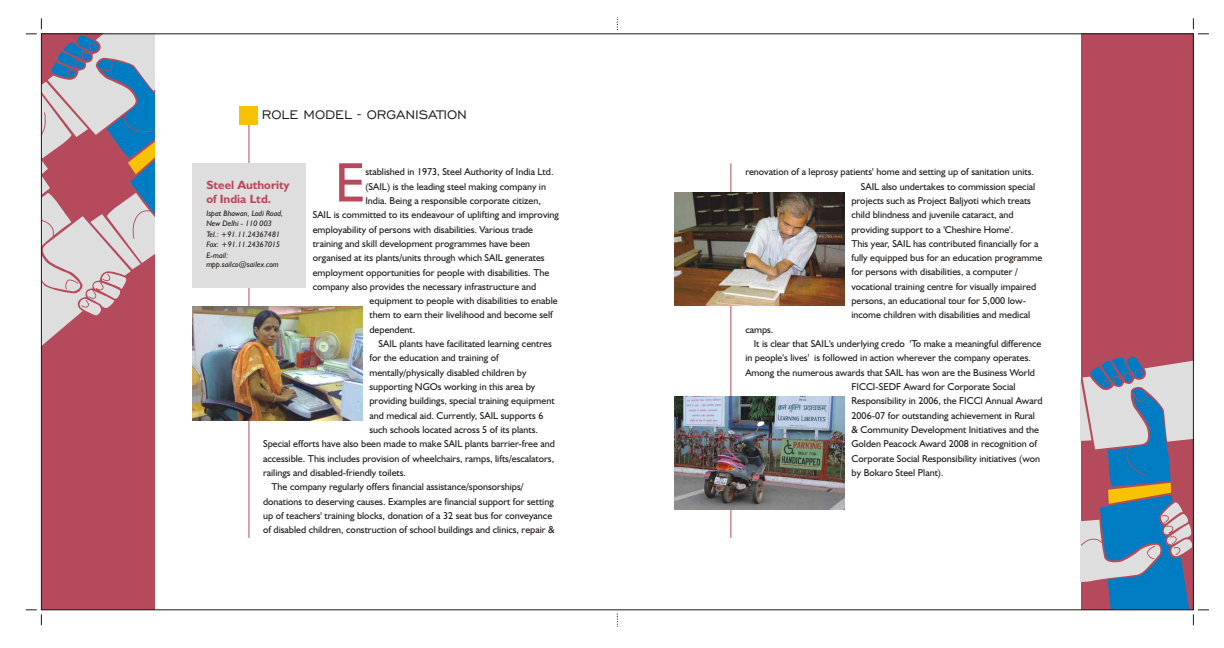
<style>
.page{position:relative;width:1224px;height:648px;background:#fff}
.page>*{position:absolute;margin:0;border:0;box-sizing:border-box;transform-origin:0 0}
.t1{font:55.9px "Humanst 521 BT";color:#b54a5c}
.t2{font:16px "Engravers Gothic BT";color:#1f1a17}
.t3{font:700 12px/14.4px "Humanst 521 BT";color:#b54a5c}
.t4{font:10px/14.3px "Humanst 521 BT";color:#1f1a17}
.t5{font:italic 8px/9.5px "Humanst 521 BT";color:#1f1a17}
</style>
<div class="page">
<div style="left:41px;top:34px;width:114px;height:576px;background:#b54a5c"></div>
<div style="left:1081px;top:34px;width:112px;height:576px;background:#b54a5c"></div>
<hr style="left:248px;top:121px;width:1px;height:417px;background:#b54a5c">
<div style="left:240px;top:106px;width:18px;height:18px;background:#f7c200"></div>
<div style="left:192px;top:163px;width:114px;height:125px;background:#dedede"></div>
<svg style="left:26px;top:18px;width:129px;height:329px"></svg>
<svg style="left:26px;top:610px;width:16px;height:15px"></svg>
<svg style="left:1193px;top:18px;width:16px;height:17px"></svg>
<svg style="left:1081px;top:356px;width:128px;height:269px"></svg>
<img style="left:192px;top:307px;width:170px;height:113px">
<hr style="left:730px;top:163px;width:1px;height:375px;background:#b54a5c">
<img style="left:674px;top:192px;width:170px;height:114px">
<img style="left:674px;top:396px;width:170px;height:114px">
<h2 class="t2" style="left:262px;top:107px;width:207px">ROLE MODEL - ORGANISATION</h2>
<p class="t1" style="left:335px;top:159px;width:32px">E</p>
<p class="t4" style="left:365px;top:166px;width:190px">stablished in 1973, Steel Authority of India Ltd.</p>
<h3 class="t3" style="left:206px;top:179px;width:85px">Steel Authority of India Ltd.</h3>
<p class="t5" style="left:206px;top:209px;width:78px">Ispat Bhawan, Lodi Road,<br>New Delhi - 110 003</p>
<p class="t5" style="left:206px;top:230px;width:75px">Tel.: +91.11.24367481</p>
<p class="t5" style="left:206px;top:240px;width:75px">Fax: +91.11.24367015</p>
<p class="t5" style="left:206px;top:251px;width:74px">E-mail: mpp.sailco@sailex.com</p>
<p class="t4" style="left:365px;top:180px;width:182px">(SAIL) is the leading steel making company in</p>
<p class="t4" style="left:365px;top:194px;width:177px">India. Being a responsible corporate citizen,</p>
<p class="t4" style="left:313px;top:209px;width:248px">SAIL is committed to its endeavour of uplifting and improving</p>
<p class="t4" style="left:313px;top:223px;width:222px">employability of persons with disabilities. Various trade</p>
<p class="t4" style="left:313px;top:237px;width:219px">training and skill development programmes have been</p>
<p class="t4" style="left:313px;top:251px;width:233px">organised at its plants/units through which SAIL generates</p>
<p class="t4" style="left:313px;top:266px;width:238px">employment opportunities for people with disabilities. The</p>
<p class="t4" style="left:313px;top:280px;width:225px">company also provides the necessary infrastructure and</p>
<p class="t4" style="left:369px;top:294px;width:190px">equipment to people with disabilities to enable</p>
<p class="t4" style="left:369px;top:309px;width:185px">them to earn their livelihood and become self</p>
<p class="t4" style="left:369px;top:323px;width:47px">dependent.</p>
<p class="t4" style="left:379px;top:337px;width:175px">SAIL plants have facilitated learning centres</p>
<p class="t4" style="left:369px;top:352px;width:131px">for the education and training of</p>
<p class="t4" style="left:369px;top:366px;width:159px">mentally/physically disabled children by</p>
<p class="t4" style="left:369px;top:380px;width:167px">supporting NGOs working in this area by</p>
<p class="t4" style="left:369px;top:395px;width:187px">providing buildings, special training equipment</p>
<p class="t4" style="left:369px;top:409px;width:176px">and medical aid. Currently, SAIL supports 6</p>
<p class="t4" style="left:369px;top:423px;width:170px">such schools located across 5 of its plants.</p>
<p class="t4" style="left:263px;top:438px;width:293px">Special efforts have also been made to make SAIL plants barrier-free and</p>
<p class="t4" style="left:263px;top:452px;width:293px">accessible. This includes provision of wheelchairs, ramps, lifts/escalators,</p>
<p class="t4" style="left:263px;top:466px;width:145px">railings and disabled-friendly toilets.</p>
<p class="t4" style="left:263px;top:481px;width:293px;text-indent:8px">The company regularly offers financial assistance/sponsorships/ donations to deserving causes. Examples are financial support for setting up of teachers' training blocks, donation of a 32 seat bus for conveyance of disabled children, construction of school buildings and clinics, repair &amp;</p>
<p class="t4" style="left:745px;top:166px;width:290px">renovation of a leprosy patients' home and setting up of sanitation units.</p>
<p class="t4" style="left:851px;top:180px;width:192px;text-indent:9px">SAIL also undertakes to commission special projects such as Project Baljyoti which treats child blindness and juvenile cataract, and providing support to a 'Cheshire Home'.<br>This year, SAIL has contributed financially for a fully equipped bus for an education programme for persons with disabilities, a computer / vocational training centre for visually impaired persons, an educational tour for 5,000 low&shy;income children with disabilities and medical</p>
<p class="t4" style="left:745px;top:323px;width:30px">camps.</p>
<p class="t4" style="left:754px;top:337px;width:289px">It is clear that SAIL's underlying credo 'To make a meaningful difference</p>
<p class="t4" style="left:745px;top:352px;width:287px">in people's lives' is followed in action wherever the company operates.</p>
<p class="t4" style="left:745px;top:366px;width:291px">Among the numerous awards that SAIL has won are the Business World</p>
<p class="t4" style="left:852px;top:380px;width:166px">FICCI-SEDF Award for Corporate Social</p>
<p class="t4" style="left:852px;top:395px;width:193px">Responsibility in 2006, the FICCI Annual Award</p>
<p class="t4" style="left:852px;top:409px;width:185px">2006-07 for outstanding achievement in Rural</p>
<p class="t4" style="left:852px;top:423px;width:189px">&amp; Community Development Initiatives and the</p>
<p class="t4" style="left:852px;top:437px;width:187px">Golden Peacock Award 2008 in recognition of</p>
<p class="t4" style="left:852px;top:452px;width:190px">Corporate Social Responsibility initiatives (won</p>
<p class="t4" style="left:852px;top:466px;width:94px">by Bokaro Steel Plant).</p>
</div>
